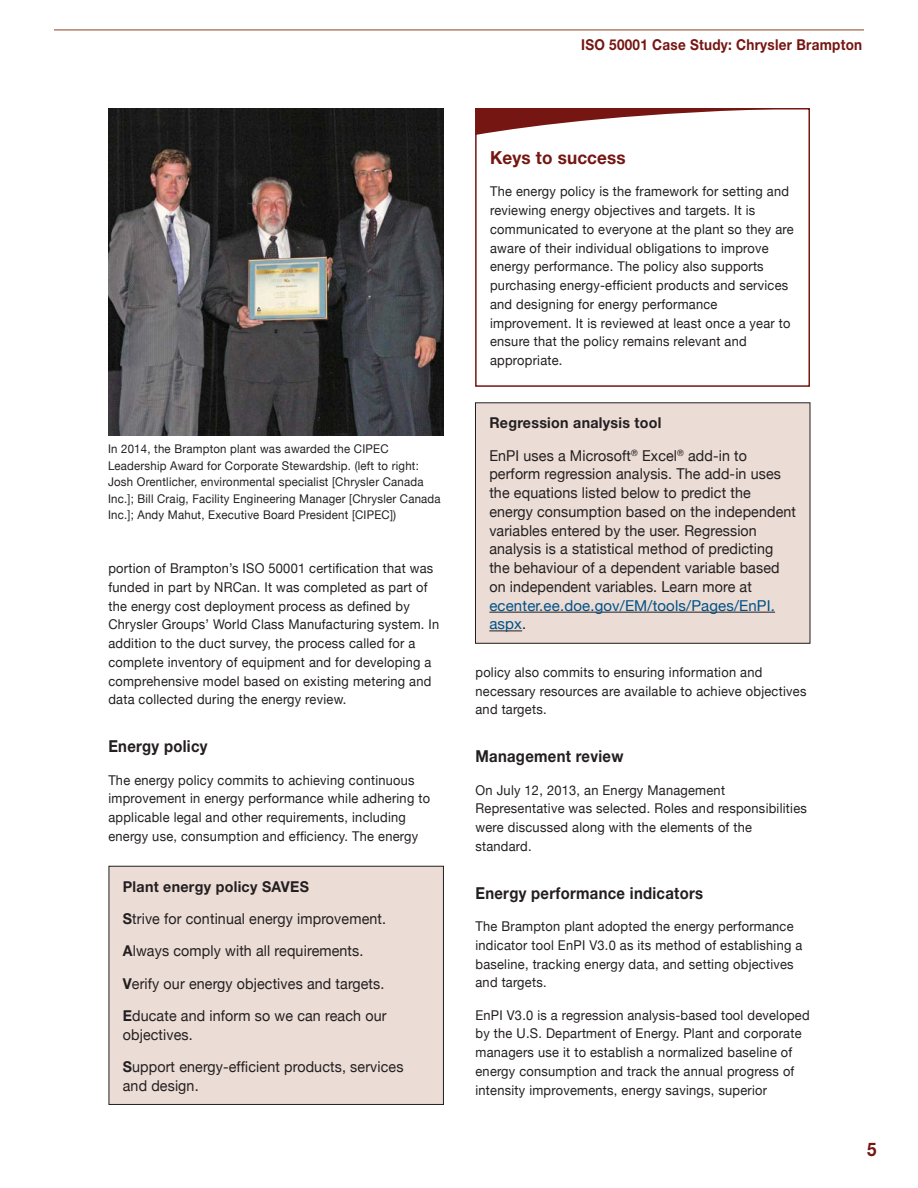
<style>
.page{position:relative;width:918px;height:1188px;background:#fff}
.page>*{position:absolute;margin:0;border:0;box-sizing:border-box;transform-origin:0 0}
.t1{font:700 18.75px "Helvetica Neue";color:#751612;scale:.9 1}
.t2{font:700 18px "Helvetica Neue";letter-spacing:.01em;color:#751612;scale:.95 1}
.t3{font:700 16.5px "Helvetica Neue";letter-spacing:.02em;color:#231f20;scale:.9 1}
.t4{font:15px/18.8px "Helvetica Neue";letter-spacing:.01em;color:#231f20;scale:.95 1}
.t5{font:700 15px "Helvetica Neue";letter-spacing:.02em;color:#231f20;scale:.95 1}
.t6{font:700 15px "Helvetica Neue";letter-spacing:.02em;color:#751612;scale:.9 1}
.t7{font:13.5px/18.8px "Helvetica Neue";letter-spacing:.02em;color:#231f20;scale:.95 1}
.t8{font:12px/16.5px "Helvetica Neue";letter-spacing:.02em;color:#231f20;scale:.95 1}
.s1{font-weight:700}
.s2{color:#005187}
</style>
<div class="page">
<hr style="left:54px;top:29px;width:810px;height:2px;background:#b4806d">
<img style="left:109px;top:108px;width:335px;height:327px">
<div style="left:475px;top:108px;width:335px;height:279px;border:2px solid #751612"></div>
<svg style="left:475px;top:108px;width:331px;height:27px"></svg>
<div style="left:109px;top:866px;width:334px;height:238px;background:#ebdcd5"></div>
<div style="left:109px;top:866px;width:335px;height:239px;border:1px solid #231f20"></div>
<div style="left:475px;top:403px;width:335px;height:240px;background:#ebdcd5"></div>
<hr style="left:489px;top:612px;width:286px;height:1px;background:#231f20">
<hr style="left:489px;top:631px;width:33px;height:1px;background:#231f20">
<div style="left:475px;top:402px;width:335px;height:242px;border:1px solid #231f20"></div>
<p class="t6" style="left:581px;top:36px;width:314px">ISO 50001 Case Study: Chrysler Brampton</p>
<p class="t8" style="left:108px;top:441px;width:352px">In 2014, the Brampton plant was awarded the CIPEC Leadership Award for Corporate Stewardship. (left to right:<br>Josh Orentlicher, environmental specialist [Chrysler Canada Inc.]; Bill Craig, Facility Engineering Manager [Chrysler Canada Inc.]; Andy Mahut, Executive Board President [CIPEC])</p>
<p class="t7" style="left:108px;top:559px;width:350px">portion of Brampton’s ISO 50001 certification that was funded in part by NRCan. It was completed as part of the energy cost deployment process as defined by Chrysler Groups’ World Class Manufacturing system. In addition to the duct survey, the process called for a complete inventory of equipment and for developing a comprehensive model based on existing metering and data collected during the energy review.</p>
<h3 class="t3" style="left:108px;top:736px;width:112px">Energy policy</h3>
<p class="t7" style="left:108px;top:770px;width:340px">The energy policy commits to achieving continuous improvement in energy performance while adhering to applicable legal and other requirements, including energy use, consumption and efficiency. The energy</p>
<h2 class="t5" style="left:123px;top:877px;width:197px">Plant energy policy SAVES</h2>
<p class="t4" style="left:123px;top:909px;width:279px"><span class="s1">S</span>trive for continual energy improvement.</p>
<p class="t4" style="left:123px;top:941px;width:255px"><span class="s1">A</span>lways comply with all requirements.</p>
<p class="t4" style="left:123px;top:974px;width:277px"><span class="s1">V</span>erify our energy objectives and targets.</p>
<p class="t4" style="left:123px;top:1006px;width:279px"><span class="s1">E</span>ducate and inform so we can reach our objectives.</p>
<p class="t4" style="left:123px;top:1057px;width:297px"><span class="s1">S</span>upport energy-efficient products, services and design.</p>
<h2 class="t2" style="left:490px;top:147px;width:144px">Keys to success</h2>
<p class="t7" style="left:490px;top:182px;width:321px">The energy policy is the framework for setting and reviewing energy objectives and targets. It is communicated to everyone at the plant so they are aware of their individual obligations to improve energy performance. The policy also supports purchasing energy-efficient products and services and designing for energy performance improvement. It is reviewed at least once a year to ensure that the policy remains relevant and appropriate.</p>
<h2 class="t5" style="left:489px;top:414px;width:183px">Regression analysis tool</h2>
<p class="t4" style="left:489px;top:446px;width:324px">EnPI uses a Microsoft<sup>®</sup> Excel<sup>®</sup> add-in to perform regression analysis. The add-in uses the equations listed below to predict the energy consumption based on the independent variables entered by the user. Regression analysis is a statistical method of predicting the behaviour of a dependent variable based on independent variables. Learn more at <span class="s2">ecenter.ee.doe.gov/EM/tools/Pages/EnPI. aspx</span>.</p>
<p class="t7" style="left:475px;top:662px;width:350px">policy also commits to ensuring information and necessary resources are available to achieve objectives and targets.</p>
<h3 class="t3" style="left:475px;top:746px;width:166px">Management review</h3>
<p class="t7" style="left:475px;top:780px;width:350px">On July 12, 2013, an Energy Management Representative was selected. Roles and responsibilities were discussed along with the elements of the standard.</p>
<h3 class="t3" style="left:475px;top:883px;width:255px">Energy performance indicators</h3>
<p class="t7" style="left:475px;top:917px;width:346px">The Brampton plant adopted the energy performance indicator tool EnPI V3.0 as its method of establishing a baseline, tracking energy data, and setting objectives and targets.</p>
<p class="t7" style="left:475px;top:1005px;width:353px">EnPI V3.0 is a regression analysis-based tool developed by the U.S. Department of Energy. Plant and corporate managers use it to establish a normalized baseline of energy consumption and track the annual progress of intensity improvements, energy savings, superior</p>
<h1 class="t1" style="left:867px;top:1138px;width:12px">5</h1>
</div>
